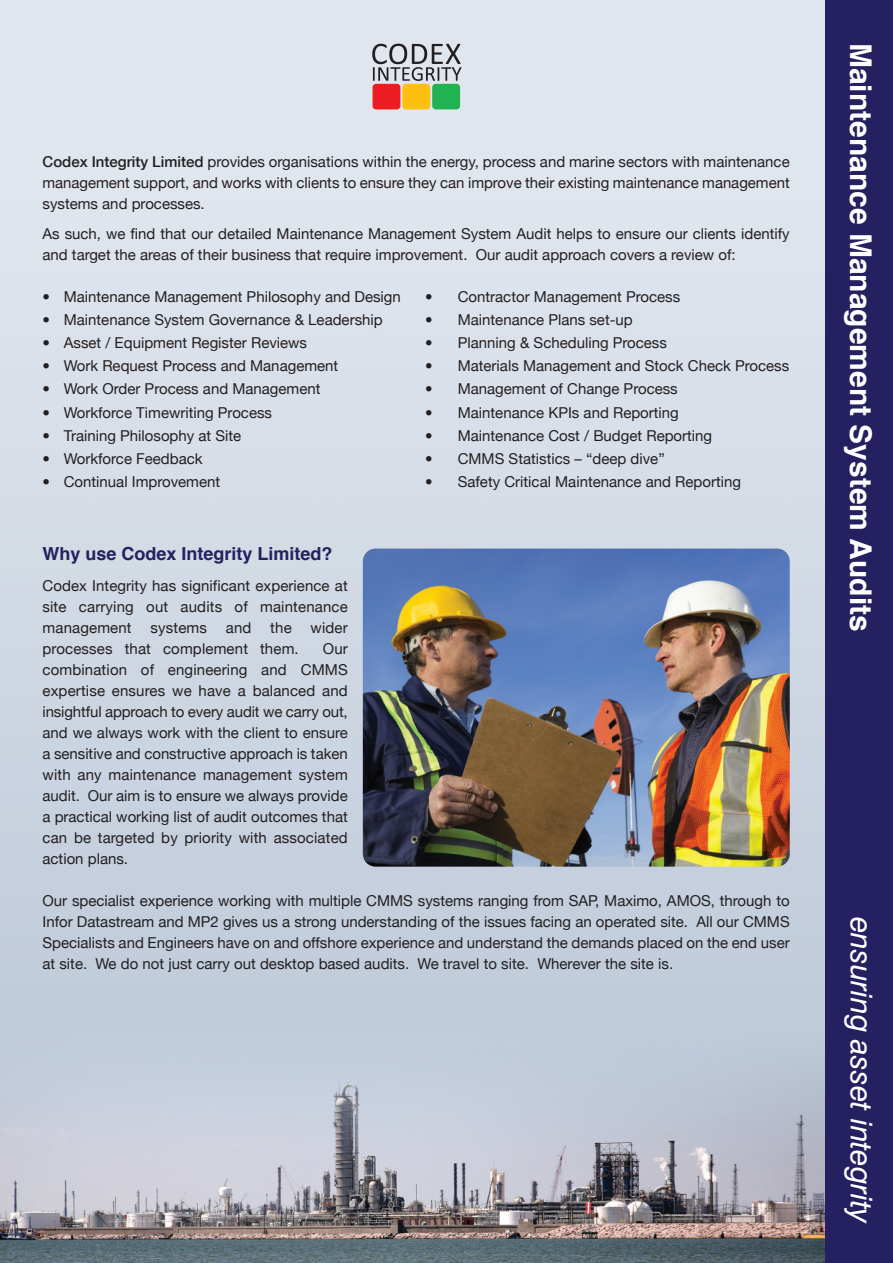
<style>
.page{position:relative;width:893px;height:1263px;background:#fff}
.page>*{position:absolute;margin:0;border:0;box-sizing:border-box;transform-origin:0 0}
.t1{font:700 30px "Helvetica";color:#fff}
.t2{font:italic 30px "Swiss 721 BT";color:#fff}
.t3{font:700 18px "Helvetica";color:#252161}
.t4{font:15px/21px "Helvetica Neue";color:#231f20;text-align:justify}
.s1{font-weight:500}
</style>
<div class="page">
<img style="left:0;top:0;width:825px;height:1263px">
<div style="left:825px;top:0;width:68px;height:1263px;background:#252161"></div>
<svg style="left:372px;top:44px;width:90px;height:37px;background:#a8aab0"></svg>
<div style="left:372px;top:84px;width:28px;height:25px;background:#ee1d23;border-radius:4px"></div>
<div style="left:402px;top:84px;width:28px;height:25px;background:#fdc011;border-radius:4px"></div>
<div style="left:432px;top:84px;width:28px;height:25px;background:#21b252;border-radius:4px"></div>
<img style="left:363px;top:549px;width:427px;height:318px;border-radius:13px">
<p class="t4" style="left:43px;top:151px;width:749px"><span class="s1">Codex Integrity Limited</span> provides organisations within the energy, process and marine sectors with maintenance management support, and works with clients to ensure they can improve their existing maintenance management systems and processes.</p>
<p class="t4" style="left:43px;top:223px;width:749px">As such, we find that our detailed Maintenance Management System Audit helps to ensure our clients identify and target the areas of their business that require improvement. Our audit approach covers a review of:</p>
<p class="t4" style="left:43px;top:286px;width:360px">• Maintenance Management Philosophy and Design</p>
<p class="t4" style="left:425px;top:286px;width:257px">• Contractor Management Process</p>
<p class="t4" style="left:43px;top:309px;width:342px">• Maintenance System Governance &amp; Leadership</p>
<p class="t4" style="left:425px;top:309px;width:209px">• Maintenance Plans set-up</p>
<p class="t4" style="left:43px;top:332px;width:266px">• Asset / Equipment Register Reviews</p>
<p class="t4" style="left:425px;top:332px;width:243px">• Planning &amp; Scheduling Process</p>
<p class="t4" style="left:43px;top:355px;width:297px">• Work Request Process and Management</p>
<p class="t4" style="left:425px;top:355px;width:365px">• Materials Management and Stock Check Process</p>
<p class="t4" style="left:43px;top:378px;width:279px">• Work Order Process and Management</p>
<p class="t4" style="left:425px;top:378px;width:254px">• Management of Change Process</p>
<p class="t4" style="left:43px;top:402px;width:231px">• Workforce Timewriting Process</p>
<p class="t4" style="left:425px;top:402px;width:255px">• Maintenance KPIs and Reporting</p>
<p class="t4" style="left:43px;top:425px;width:200px">• Training Philosophy at Site</p>
<p class="t4" style="left:425px;top:425px;width:289px">• Maintenance Cost / Budget Reporting</p>
<p class="t4" style="left:43px;top:448px;width:162px">• Workforce Feedback</p>
<p class="t4" style="left:425px;top:448px;width:241px">• CMMS Statistics – “deep dive”</p>
<p class="t4" style="left:43px;top:471px;width:179px">• Continual Improvement</p>
<p class="t4" style="left:425px;top:471px;width:317px">• Safety Critical Maintenance and Reporting</p>
<p class="t3" style="left:43px;top:546px;width:292px">Why use Codex Integrity Limited?</p>
<p class="t4" style="left:43px;top:575px;width:307px">Codex Integrity has significant experience at site carrying out audits of maintenance management</p>
<p class="t4" style="left:151px;top:617px;width:58px">systems</p>
<p class="t4" style="left:226px;top:617px;width:27px">and</p>
<p class="t4" style="left:270px;top:617px;width:23px">the</p>
<p class="t4" style="left:311px;top:617px;width:39px">wider</p>
<p class="t4" style="left:43px;top:638px;width:258px">processes that complement them.</p>
<p class="t4" style="left:43px;top:638px;width:307px;text-indent:280px">Our combination of engineering and CMMS expertise ensures we have a balanced and insightful approach to every audit we carry out, and we always work with the client to ensure a sensitive and constructive approach is taken with any maintenance management system audit. Our aim is to ensure we always provide a practical working list of audit outcomes that can be targeted by priority with associated action plans.</p>
<p class="t4" style="left:43px;top:890px;width:749px">Our specialist experience working with multiple CMMS systems ranging from SAP, Maximo, AMOS, through to Infor Datastream and MP2 gives us a strong understanding of the issues facing an operated site. All our CMMS Specialists and Engineers have on and offshore experience and understand the demands placed on the end user at site. We do not just carry out desktop based audits. We travel to site. Wherever the site is.</p>
<h1 class="t1" style="left:873px;top:43px;width:591px;rotate:90deg">Maintenance Management System Audits</h1>
<h1 class="t2" style="left:872px;top:917px;width:307px;rotate:90deg">ensuring asset integrity</h1>
</div>
